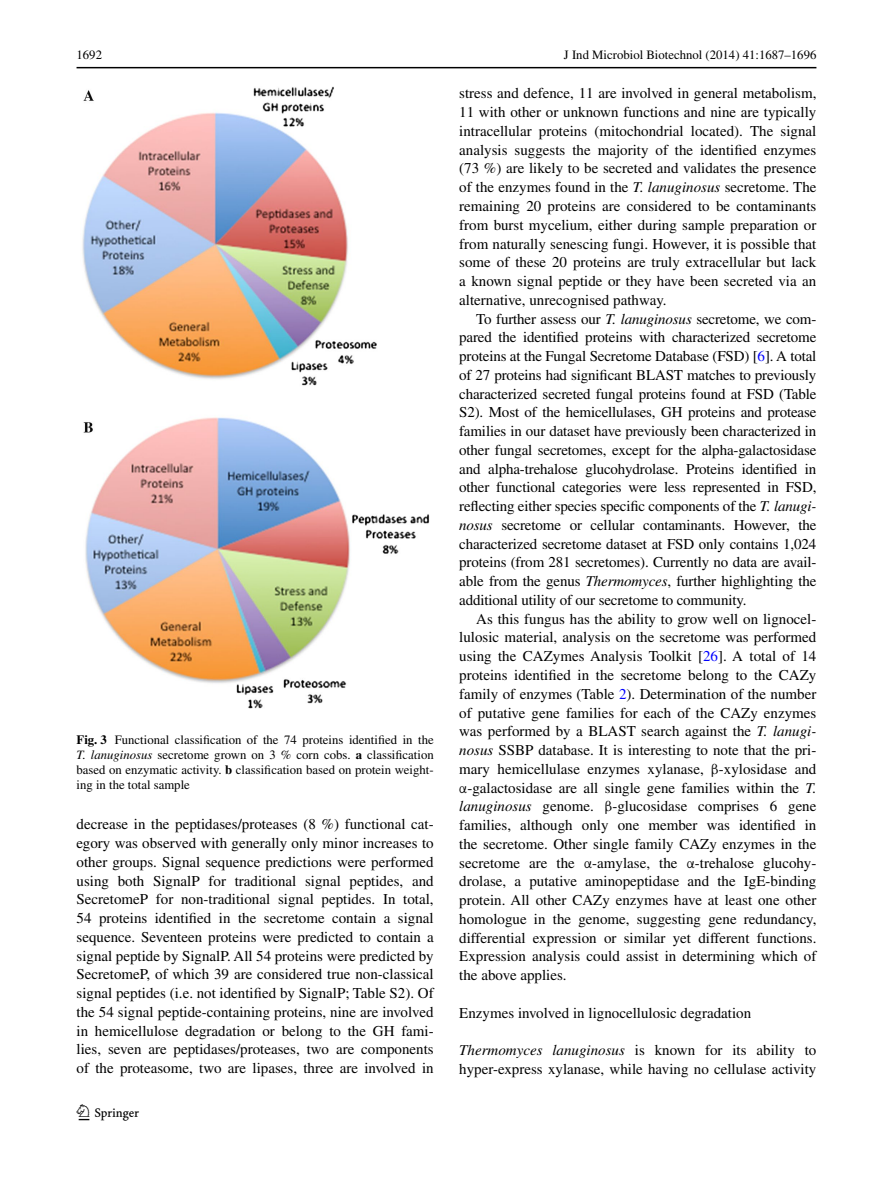
<style>
.page{position:relative;width:893px;height:1187px;background:#fff}
.page>*{position:absolute;margin:0;border:0;box-sizing:border-box;transform-origin:0 0}
.t1{font:22.5px "Springnew";color:#000}
.t2{font:15px/18.8px "Times";color:#000;text-align:justify}
.t3{font:12.75px/15px "Times";color:#000;text-align:justify}
.s1{font-weight:700}
.s2{font-style:italic}
.s3{color:#00f}
.s4{font-family:"MTGU"}
</style>
<div class="page">
<hr style="left:77px;top:67px;width:739px;height:1px;background:#000">
<img style="left:82px;top:87px;width:347px;height:621px">
<p class="t3" style="left:77px;top:48px;width:27px">1692</p>
<p class="t3" style="left:564px;top:48px;width:254px">J Ind Microbiol Biotechnol (2014) 41:1687–1696</p>
<p class="t3" style="left:77px;top:732px;width:359px"><span class="s1">Fig. 3</span> Functional classification of the 74 proteins identified in the <span class="s2">T. lanuginosus</span> secretome grown on 3 % corn cobs. <span class="s1">a</span> classification based on enzymatic activity. <span class="s1">b</span> classification based on protein weight&shy;ing in the total sample</p>
<p class="t2" style="left:77px;top:814px;width:359px">decrease in the peptidases/proteases (8 %) functional cat&shy;egory was observed with generally only minor increases to other groups. Signal sequence predictions were performed using both SignalP for traditional signal peptides, and SecretomeP for non-traditional signal peptides. In total, 54 proteins identified in the secretome contain a signal sequence. Seventeen proteins were predicted to contain a signal peptide by SignalP. All 54 proteins were predicted by SecretomeP, of which 39 are considered true non-classical signal peptides (i.e. not identified by SignalP; Table S2). Of the 54 signal peptide-containing proteins, nine are involved in hemicellulose degradation or belong to the GH fami&shy;lies, seven are peptidases/proteases, two are components of the proteasome, two are lipases, three are involved in</p>
<h1 class="t1" style="left:79px;top:1104px;width:62px">1 3</h1>
<p class="t2" style="left:459px;top:84px;width:359px">stress and defence, 11 are involved in general metabolism, 11 with other or unknown functions and nine are typically intracellular proteins (mitochondrial located). The signal analysis suggests the majority of the identified enzymes (73 %) are likely to be secreted and validates the presence of the enzymes found in the <span class="s2">T. lanuginosus</span> secretome. The remaining 20 proteins are considered to be contaminants from burst mycelium, either during sample preparation or from naturally senescing fungi. However, it is possible that some of these 20 proteins are truly extracellular but lack a known signal peptide or they have been secreted via an alternative, unrecognised pathway.</p>
<p class="t2" style="left:459px;top:309px;width:359px;text-indent:17px">To further assess our <span class="s2">T. lanuginosus</span> secretome, we com&shy;pared the identified proteins with characterized secretome proteins at the Fungal Secretome Database (FSD) [<span class="s3">6</span>]. A total of 27 proteins had significant BLAST matches to previously characterized secreted fungal proteins found at FSD (Table S2). Most of the hemicellulases, GH proteins and protease families in our dataset have previously been characterized in other fungal secretomes, except for the alpha-galactosidase and alpha-trehalose glucohydrolase. Proteins identified in other functional categories were less represented in FSD, reflecting either species specific components of the <span class="s2">T. lanugi&shy;nosus</span> secretome or cellular contaminants. However, the characterized secretome dataset at FSD only contains 1,024 proteins (from 281 secretomes). Currently no data are avail&shy;able from the genus <span class="s2">Thermomyces</span>, further highlighting the additional utility of our secretome to community.</p>
<p class="t2" style="left:459px;top:609px;width:359px;text-indent:17px">As this fungus has the ability to grow well on lignocel&shy;lulosic material, analysis on the secretome was performed using the CAZymes Analysis Toolkit [<span class="s3">26</span>]. A total of 14 proteins identified in the secretome belong to the CAZy family of enzymes (Table <span class="s3">2</span>). Determination of the number of putative gene families for each of the CAZy enzymes was performed by a BLAST search against the <span class="s2">T. lanugi&shy;nosus</span> SSBP database. It is interesting to note that the pri&shy;mary hemicellulase enzymes xylanase, <span class="s4">β</span>-xylosidase and <span class="s4">α</span>-galactosidase are all single gene families within the <span class="s2">T. lanuginosus</span> genome. <span class="s4">β</span>-glucosidase comprises 6 gene families, although only one member was identified in the secretome. Other single family CAZy enzymes in the secretome are the <span class="s4">α</span>-amylase, the <span class="s4">α</span>-trehalose glucohy&shy;drolase, a putative aminopeptidase and the IgE-binding protein. All other CAZy enzymes have at least one other homologue in the genome, suggesting gene redundancy, differential expression or similar yet different functions.<br>Expression analysis could assist in determining which of the above applies.</p>
<p class="t2" style="left:459px;top:1003px;width:293px">Enzymes involved in lignocellulosic degradation</p>
<p class="t2" style="left:459px;top:1040px;width:359px"><span class="s2">Thermomyces lanuginosus</span> is known for its ability to hyper-express xylanase, while having no cellulase activity</p>
</div>
